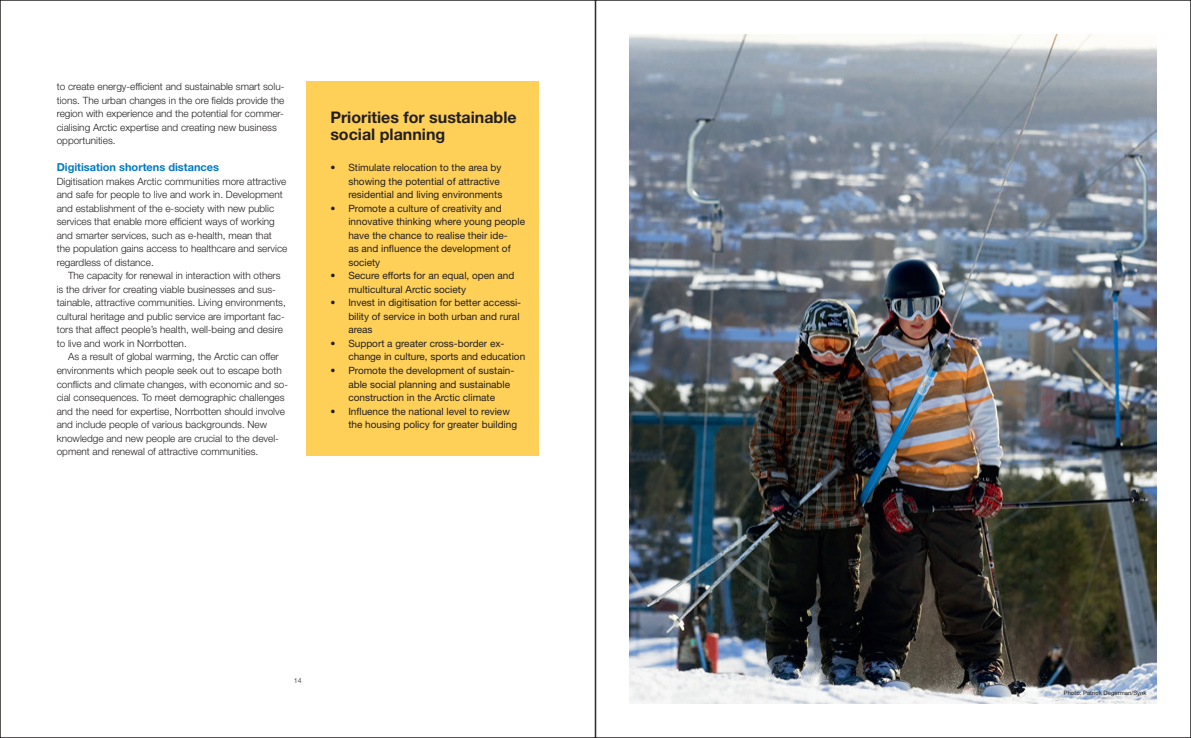
<style>
.page{position:relative;width:1191px;height:738px;background:#fff}
.page>*{position:absolute;margin:0;border:0;box-sizing:border-box;transform-origin:0 0}
.t1{font:700 16px/17px "Helvetica Neue LT Std";color:#231f20}
.t2{font:700 11px "Helvetica Neue LT Std";color:#007ac2}
.t3{font:300 10px/13.5px "Helvetica Neue LT Std";color:#231f20}
.t4{font:10px/13.5px "Helvetica Neue LT Std";color:#231f20}
.t5{font:300 7px "Helvetica Neue LT Std";color:#231f20}
.t6{font:6px "Helvetica Neue LT Std";color:#231f20}
</style>
<div class="page">
<div style="left:306px;top:81px;width:233px;height:374px;background:#fed058"></div>
<img style="left:629px;top:34px;width:528px;height:669px">
<div style="left:1058px;top:684px;width:94px;height:18px;background:#fff;opacity:.75"></div>
<p class="t3" style="left:57px;top:79px;width:229px">to create energy-efficient and sustainable smart solu&shy;tions. The urban changes in the ore fields provide the region with experience and the potential for commer&shy;cialising Arctic expertise and creating new business opportunities.</p>
<p class="t2" style="left:57px;top:160px;width:164px">Digitisation shortens distances</p>
<p class="t3" style="left:57px;top:174px;width:232px">Digitisation makes Arctic communities more attractive and safe for people to live and work in. Development and establishment of the e-society with new public services that enable more efficient ways of working and smarter services, such as e-health, mean that the population gains access to healthcare and service regardless of distance.</p>
<p class="t3" style="left:57px;top:268px;width:231px;text-indent:11px">The capacity for renewal in interaction with others is the driver for creating viable businesses and sus&shy;tainable, attractive communities. Living environments, cultural heritage and public service are important fac&shy;tors that affect people’s health, well-being and desire to live and work in Norrbotten.</p>
<p class="t3" style="left:57px;top:349px;width:233px;text-indent:11px">As a result of global warming, the Arctic can offer environments which people seek out to escape both conflicts and climate changes, with economic and so&shy;cial consequences. To meet demographic challenges and the need for expertise, Norrbotten should involve and include people of various backgrounds. New knowledge and new people are crucial to the devel&shy;opment and renewal of attractive communities.</p>
<h1 class="t1" style="left:330px;top:108px;width:188px">Priorities for sustainable social planning</h1>
<p class="t4" style="left:348px;top:161px;width:155px;text-indent:-18px">• Stimulate relocation to the area by showing the potential of attractive residential and living environments</p>
<p class="t4" style="left:348px;top:201px;width:178px;text-indent:-18px">• Promote a culture of creativity and innovative thinking where young people have the chance to realise their ide-<br>as and influence the development of society</p>
<p class="t4" style="left:348px;top:269px;width:167px;text-indent:-18px">• Secure efforts for an equal, open and multicultural Arctic society</p>
<p class="t4" style="left:348px;top:296px;width:174px;text-indent:-18px">• Invest in digitisation for better accessi&shy;bility of service in both urban and rural areas</p>
<p class="t4" style="left:348px;top:336px;width:178px;text-indent:-18px">• Support a greater cross-border ex&shy;change in culture, sports and education</p>
<p class="t4" style="left:348px;top:363px;width:167px;text-indent:-18px">• Promote the development of sustain&shy;able social planning and sustainable construction in the Arctic climate</p>
<p class="t4" style="left:348px;top:404px;width:170px;text-indent:-18px">• Influence the national level to review the housing policy for greater building</p>
<p class="t5" style="left:294px;top:675px;width:9px">14</p>
<p class="t6" style="left:1063px;top:689px;width:84px">Photo: Patrick Degerman/Synk</p>
</div>
